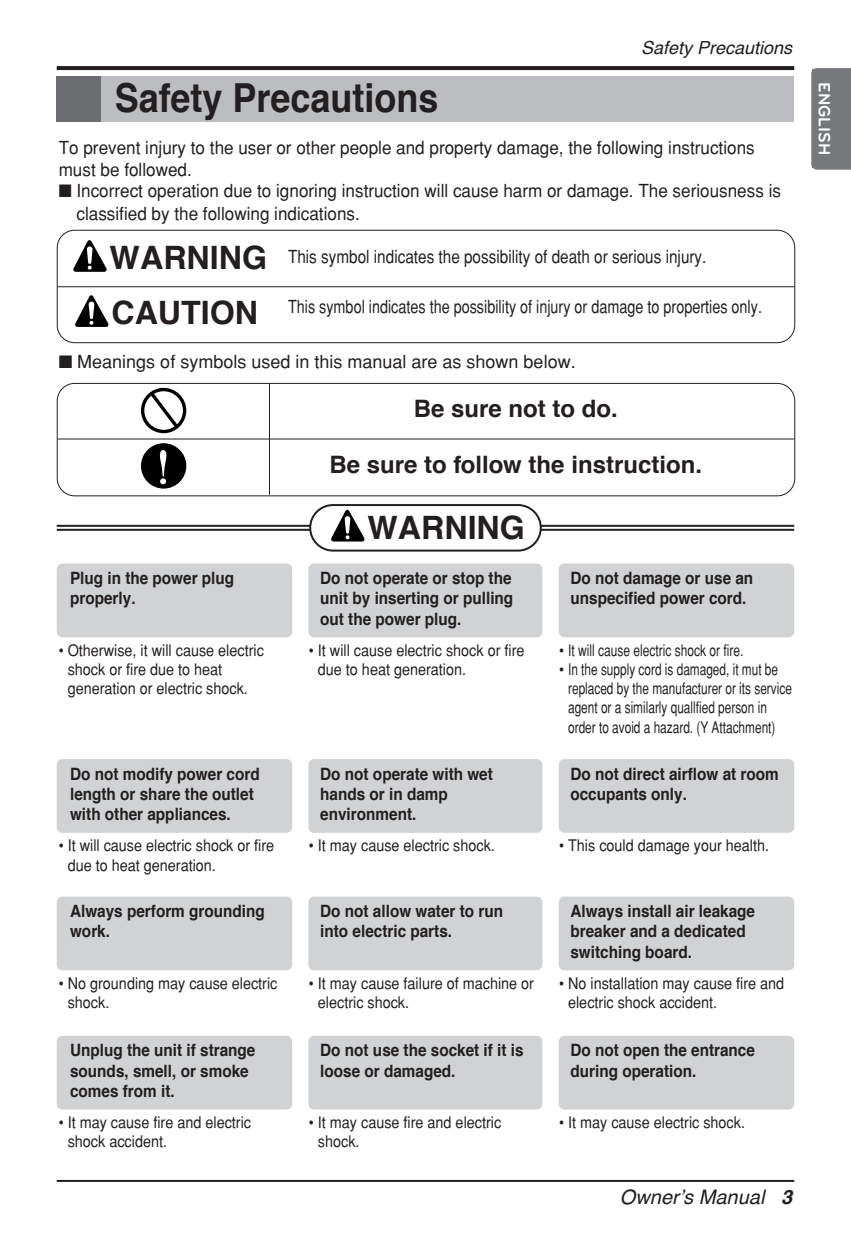
<style>
.page{position:relative;width:851px;height:1248px;background:#fff}
.page>*{position:absolute;margin:0;border:0;box-sizing:border-box;transform-origin:0 0}
.t1{font:700 40px "Helvetica";color:#231f20;scale:.9 1}
.t2{font:700 32.2px/55px "Helvetica";color:#231f20}
.t3{font:700 24px "Helvetica";color:#231f20}
.t4{font:italic 20px "Helvetica";color:#231f20}
.t5{font:18px/21.6px "Helvetica";color:#231f20;scale:.95 1}
.t6{font:18px "Helvetica";color:#231f20;scale:.8 1}
.t7{font:18px "Helvetica";color:#231f20;scale:.85 1}
.t8{font:18px "Helvetica";color:#231f20}
.t9{font:italic 18px "Helvetica";color:#231f20}
.t10{font:700 17px/20.4px "Helvetica";color:#231f20;scale:.9 1}
.t11{font:700 17px "Bryant LG";color:#fff}
.t12{font:16px/19.2px "Helvetica";color:#231f20;scale:.9 1}
.s1{font-weight:700}
</style>
<div class="page">
<svg style="left:57px;top:66px;width:737px;height:4px;background:#262223"></svg>
<hr style="left:57px;top:1179px;width:737px;height:2px;background:#231f20">
<div style="left:57px;top:77px;width:113px;height:45px;background:#6c6d70"></div>
<div style="left:101px;top:77px;width:693px;height:45px;background:#bcbdc0"></div>
<div style="left:57px;top:230px;width:738px;height:113px;border:2px solid #231f20;border-radius:18px"></div>
<hr style="left:58px;top:286px;width:736px;height:1px;background:#231f20">
<svg style="left:73px;top:240px;width:34px;height:32px"></svg>
<svg style="left:75px;top:295px;width:34px;height:32px"></svg>
<div style="left:57px;top:383px;width:738px;height:113px;border:2px solid #231f20;border-radius:18px"></div>
<hr style="left:58px;top:438px;width:736px;height:1px;background:#231f20">
<svg style="left:141px;top:388px;width:45px;height:45px"></svg>
<div style="left:141px;top:443px;width:45px;height:45px;background:#000;border-radius:50%"></div>
<svg style="left:160px;top:450px;width:6px;height:34px"></svg>
<hr style="left:269px;top:384px;width:1px;height:110px;background:#231f20">
<hr style="left:57px;top:525px;width:737px;height:2px;background:#231f20">
<hr style="left:57px;top:529px;width:737px;height:2px;background:#231f20">
<svg style="left:309px;top:504px;width:232px;height:47px"></svg>
<svg style="left:811px;top:68px;width:39px;height:102px;background:#7a7c7f"></svg>
<div style="left:812px;top:69px;width:23px;height:99px;background:#76787b"></div>
<div style="left:558px;top:563px;width:236px;height:74px;background:#d1d2d4;border-radius:6px"></div>
<div style="left:57px;top:563px;width:235px;height:74px;background:#d1d2d4;border-radius:6px"></div>
<div style="left:308px;top:563px;width:234px;height:74px;background:#d1d2d4;border-radius:6px"></div>
<div style="left:558px;top:759px;width:236px;height:73px;background:#d1d2d4;border-radius:6px"></div>
<div style="left:57px;top:759px;width:235px;height:73px;background:#d1d2d4;border-radius:6px"></div>
<div style="left:308px;top:759px;width:234px;height:73px;background:#d1d2d4;border-radius:6px"></div>
<div style="left:558px;top:896px;width:236px;height:74px;background:#d1d2d4;border-radius:6px"></div>
<div style="left:57px;top:896px;width:235px;height:74px;background:#d1d2d4;border-radius:6px"></div>
<div style="left:308px;top:896px;width:234px;height:74px;background:#d1d2d4;border-radius:6px"></div>
<div style="left:558px;top:1035px;width:236px;height:74px;background:#d1d2d4;border-radius:6px"></div>
<div style="left:57px;top:1035px;width:235px;height:74px;background:#d1d2d4;border-radius:6px"></div>
<div style="left:308px;top:1035px;width:234px;height:74px;background:#d1d2d4;border-radius:6px"></div>
<p class="t9" style="left:641px;top:41px;width:153px">Safety Precautions</p>
<h1 class="t1" style="left:115px;top:81px;width:361px">Safety Precautions</h1>
<p class="t5" style="left:59px;top:137px;width:734px">To prevent injury to the user or other people and property damage, the following instructions must be followed.</p>
<p class="t5" style="left:76px;top:179px;width:743px;line-height:23px;text-indent:-18px">■ Incorrect operation due to ignoring instruction will cause harm or damage. The seriousness is classified by the following indications.</p>
<h2 class="t2" style="left:110px;top:233px;width:159px">WARNING<br>CAUTION</h2>
<p class="t7" style="left:288px;top:246px;width:494px">This symbol indicates the possibility of death or serious injury.</p>
<p class="t6" style="left:288px;top:296px;width:594px">This symbol indicates the possibility of injury or damage to properties only.</p>
<p class="t8" style="left:59px;top:352px;width:518px">■ Meanings of symbols used in this manual are as shown below.</p>
<h3 class="t3" style="left:413px;top:399px;width:205px">Be sure not to do.</h3>
<h3 class="t3" style="left:329px;top:454px;width:374px">Be sure to follow the instruction.</h3>
<p class="t10" style="left:70px;top:569px;width:184px">Plug in the power plug properly.</p>
<p class="t12" style="left:68px;top:640px;width:219px;text-indent:-9px">• Otherwise, it will cause electric shock or fire due to heat generation or electric shock.</p>
<p class="t10" style="left:70px;top:764px;width:212px">Do not modify power cord length or share the outlet with other appliances.</p>
<p class="t12" style="left:68px;top:836px;width:231px;text-indent:-9px">• It will cause electric shock or fire due to heat generation.</p>
<p class="t10" style="left:70px;top:902px;width:218px">Always perform grounding work.</p>
<p class="t12" style="left:68px;top:973px;width:234px;text-indent:-9px">• No grounding may cause electric shock.</p>
<p class="t10" style="left:70px;top:1041px;width:207px">Unplug the unit if strange sounds, smell, or smoke comes from it.</p>
<p class="t12" style="left:68px;top:1112px;width:205px;text-indent:-9px">• It may cause fire and electric shock accident.</p>
<h2 class="t2" style="left:367px;top:502px;width:159px">WARNING</h2>
<p class="t10" style="left:320px;top:569px;width:216px;text-align:justify">Do not operate or stop the unit by inserting or pulling out the power plug.</p>
<p class="t12" style="left:318px;top:640px;width:231px;text-indent:-9px">• It will cause electric shock or fire due to heat generation.</p>
<p class="t10" style="left:320px;top:764px;width:193px">Do not operate with wet hands or in damp environment.</p>
<p class="t12" style="left:309px;top:836px;width:208px">• It may cause electric shock.</p>
<p class="t10" style="left:320px;top:902px;width:205px">Do not allow water to run into electric parts.</p>
<p class="t12" style="left:318px;top:973px;width:242px;text-indent:-9px">• It may cause failure of machine or electric shock.</p>
<p class="t10" style="left:320px;top:1041px;width:227px">Do not use the socket if it is loose or damaged.</p>
<p class="t12" style="left:318px;top:1112px;width:205px;text-indent:-9px">• It may cause fire and electric shock.</p>
<p class="t10" style="left:570px;top:569px;width:205px">Do not damage or use an unspecified power cord.</p>
<p class="t12" style="left:559px;top:640px;width:206px">• It will cause electric shock or fire.</p>
<p class="t12" style="left:568px;top:660px;width:250px;text-indent:-9px">• In the supply cord is damaged, it mut be replaced by the manufacturer or its service agent or a similarly quallfied person in order to avoid a hazard. (Y Attachment)</p>
<p class="t10" style="left:570px;top:764px;width:233px">Do not direct airflow at room occupants only.</p>
<p class="t12" style="left:559px;top:836px;width:235px">• This could damage your health.</p>
<p class="t10" style="left:570px;top:902px;width:206px">Always install air leakage breaker and a dedicated switching board.</p>
<p class="t12" style="left:568px;top:973px;width:242px;text-indent:-9px">• No installation may cause fire and electric shock accident.</p>
<p class="t10" style="left:570px;top:1041px;width:206px">Do not open the entrance during operation.</p>
<p class="t12" style="left:559px;top:1112px;width:208px">• It may cause electric shock.</p>
<p class="t4" style="left:619px;top:1188px;width:174px">Owner’s Manual <span class="s1">3</span></p>
<p class="t11" style="left:830px;top:82px;width:74px;rotate:90deg">ENGLISH</p>
</div>
